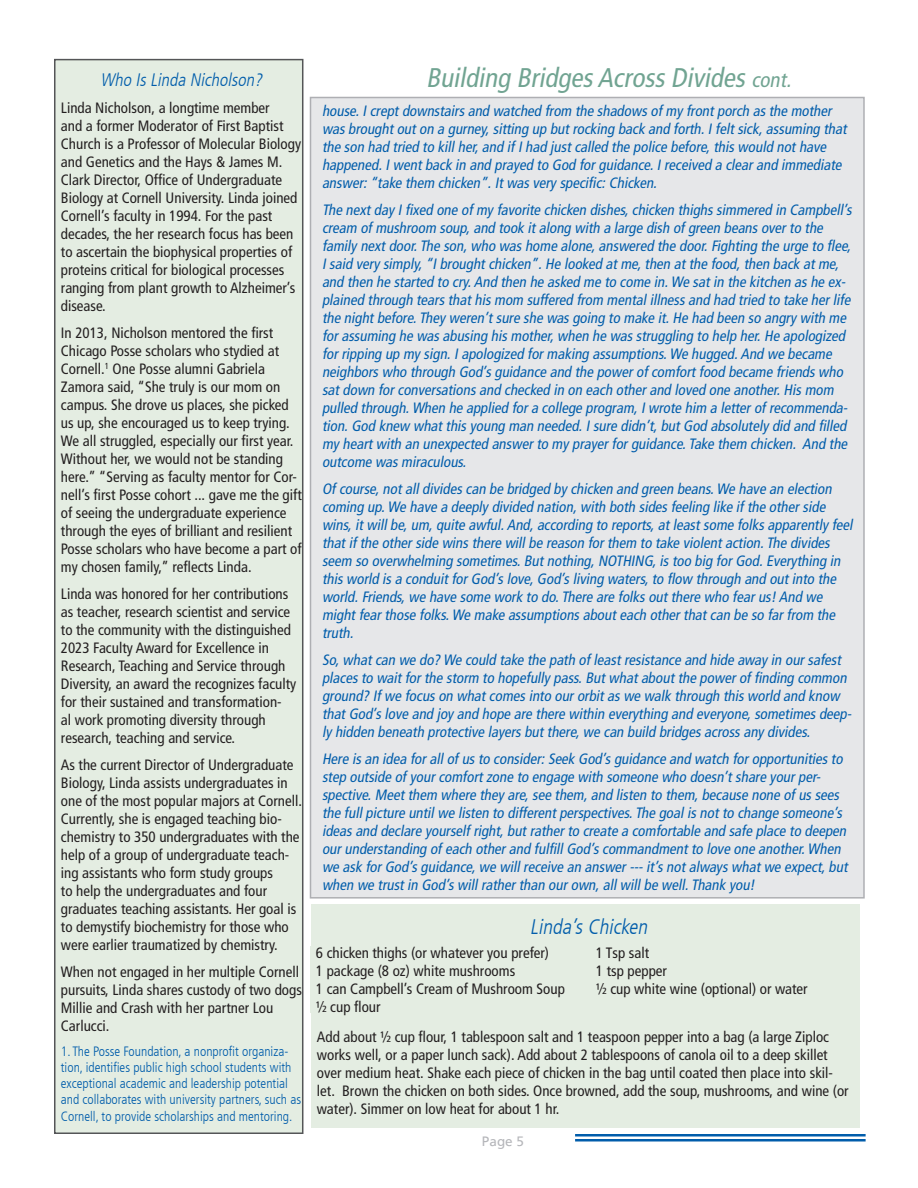
<style>
.page{position:relative;width:918px;height:1188px;background:#fff}
.page>*{position:absolute;margin:0;border:0;box-sizing:border-box;transform-origin:0 0}
.t1{font:italic condensed 27px "Frutiger LT";color:#71a492}
.t2{font:italic 300 condensed 21px "Frutiger LT";color:#015dab}
.t3{font:italic 300 condensed 18px "Frutiger LT";color:#015dab}
.t4{font:italic condensed 15px/18px "Frutiger LT";color:#015dab}
.t5{font:condensed 15px/18px "Frutiger LT";color:#231f20}
.t6{font:300 condensed 13.5px/16.2px "Frutiger LT";color:#015dab}
.t7{font:13.5px "Frutiger LT";color:#b5b6ba}
.s1{font-size:21px}
</style>
<div class="page">
<hr style="left:575px;top:1134px;width:291px;height:2px;background:#015dab">
<hr style="left:575px;top:1139px;width:291px;height:2px;background:#015dab">
<div style="left:310px;top:98px;width:554px;height:800px;background:#e6e7e9"></div>
<div style="left:55px;top:60px;width:248px;height:1073px;background:#e4ede2"></div>
<div style="left:54px;top:59px;width:249px;height:1075px;border:2px solid #545557"></div>
<div style="left:312px;top:904px;width:548px;height:224px;background:#e4ede2"></div>
<div style="left:310px;top:947px;width:543px;height:66px;background:#e4ede2"></div>
<p class="t3" style="left:101px;top:69px;width:167px">Who IsLinda Nicholson?</p>
<p class="t1" style="left:426px;top:62px;width:371px">Building BridgesAcrossDivides<span class="s1">cont.</span></p>
<p class="t5" style="left:61px;top:99px;width:242px">Linda Nicholson, a longtime member<br>and a former Moderator of First Baptist Church is a Professor of Molecular Biology and Genetics and the Hays &amp; James M.<br>Clark Director, Office of Undergraduate Biology at Cornell University. Linda joined Cornell’s faculty in 1994. For the past decades, the her research focus has been to ascertain the biophysical properties of proteins critical for biological processes ranging from plant growth to Alzheimer’s disease.</p>
<p class="t5" style="left:61px;top:324px;width:242px">In 2013, Nicholson mentored the first Chicago Posse scholars who stydied at Cornell.<sup>1</sup> One Posse alumni Gabriela Zamora said, “She truly is our mom on campus. She drove us places, she picked us up, she encouraged us to keep trying.<br>We all struggled, especially our first year.<br>Without her, we would not be standing here.” “Serving as faculty mentor for Cor&shy;nell’s first Posse cohort ... gave me the gift of seeing the undergraduate experience through the eyes of brilliant and resilient Posse scholars who have become a part of my chosen family,” reflects Linda.</p>
<p class="t5" style="left:61px;top:585px;width:237px">Linda was honored for her contributions as teacher, research scientist and service to the community with the distinguished 2023 Faculty Award for Excellence in Research, Teaching and Service through Diversity, an award the recognizes faculty for their sustained and transformation-<br>al work promoting diversity through research, teaching and service.</p>
<p class="t5" style="left:61px;top:756px;width:243px">As the current Director of Undergraduate Biology, Linda assists undergraduates in one of the most popular majors at Cornell.<br>Currently, she is engaged teaching bio&shy;chemistry to 350 undergraduates with the help of a group of undergraduate teach&shy;ing assistants who form study groups<br>to help the undergraduates and four graduates teaching assistants. Her goal is to demystify biochemistry for those who were earlier traumatized by chemistry.</p>
<p class="t5" style="left:61px;top:963px;width:242px">When not engaged in her multiple Cornell pursuits, Linda shares custody of two dogs<br>Millie and Crash with her partner Lou<br>Carlucci.</p>
<p class="t6" style="left:61px;top:1043px;width:242px">1. The Posse Foundation, a nonprofit organiza&shy;tion, identifies public high school students with exceptional academic and leadership potential and collaborates with university partners, such as Cornell, to provide scholarships and mentoring.</p>
<p class="t4" style="left:322px;top:102px;width:529px">house.Icreptdownstairsand watched from the shadowsofmy frontporch asthe mother wasbroughtouton a gurney,sitting up butrocking back and forth.Ifeltsick,assuming that the son had tried to killher,and ifIhad justcalled the police before,thiswould nothave happened.Iwentback in and prayed to God forguidance.Ireceived a clearand immediate answer:“take them chicken”.Itwasvery specific:Chicken.</p>
<p class="t4" style="left:322px;top:201px;width:534px">The nextday Ifixed one ofmy favorite chicken dishes,chicken thighssimmered in Campbell’s cream ofmushroom soup,and took italong with a large dish ofgreen beansoverto the family nextdoor.The son,who washome alone,answered the door.Fighting the urge to flee, Isaid very simply,“Ibroughtchicken”.He looked atme,then atthe food,then back atme, and then he started to cry.And then he asked me to come in.We satin the kitchen ashe ex&shy;plained through tearsthathismom suffered from mentalillnessand had tried to take herlife the nightbefore.They weren’tsure she wasgoing to make it.He had been so angry with me forassuming he wasabusing hismother,when he wasstruggling to help her.He apologized forripping up my sign.Iapologized formaking assumptions.We hugged.And we became neighborswho through God’sguidance and the powerofcomfortfood became friendswho satdown forconversationsand checked in on each otherand loved one another.Hismom pulled through.When he applied fora college program,Iwrote him a letterofrecommenda&shy;tion.God knew whatthisyoung man needed.Isure didn’t,butGod absolutely did and filled my heartwith an unexpected answerto my prayerforguidance.Take them chicken. And the outcome wasmiraculous.</p>
<p class="t4" style="left:322px;top:480px;width:535px">Ofcourse,notalldividescan be bridged by chicken and green beans.We have an election coming up.We have a deeply divided nation,with both sidesfeeling like ifthe otherside wins,itwillbe,um,quite awful.And,according to reports,atleastsome folksapparently feel thatifthe otherside winsthere willbe reason forthem to take violentaction.The divides seem so overwhelming sometimes.Butnothing,NOTHING,istoo big forGod.Everything in thisworld isa conduitforGod’slove,God’sliving waters,to flow through and outinto the world.Friends,we have some work to do.There are folksoutthere who fearus!And we mightfearthose folks.We make assumptionsabouteach otherthatcan be so farfrom the truth.</p>
<p class="t4" style="left:322px;top:651px;width:534px">So,whatcan we do? We could take the path ofleastresistance and hide away in oursafest placesto waitforthe storm to hopefully pass.Butwhataboutthe poweroffinding common ground? Ifwe focuson whatcomesinto ourorbitaswe walk through thisworld and know thatGod’slove and joy and hope are there within everything and everyone,sometimesdeep&shy;ly hidden beneath protective layersbutthere,we can build bridgesacrossany divides.</p>
<p class="t4" style="left:322px;top:750px;width:530px">Here isan idea forallofusto consider:Seek God’sguidance and watch foropportunitiesto step outside ofyourcomfortzone to engage with someone who doesn’tshare yourper&shy;spective.Meetthem where they are,see them,and listen to them,because none ofussees the fullpicture untilwe listen to differentperspectives.The goalisnotto change someone’s ideasand declare yourselfright,butratherto create a comfortable and safe place to deepen ourunderstanding ofeach otherand fulfillGod’scommandmentto love one another.When we ask forGod’sguidance,we willreceive an answer---it’snotalwayswhatwe expect,but when we trustin God’swillratherthan ourown,allwillbe well.Thank you!</p>
<p class="t2" style="left:530px;top:915px;width:123px">Linda’sChicken</p>
<p class="t5" style="left:316px;top:944px;width:235px">6 chicken thighs (or whatever you prefer)</p>
<p class="t5" style="left:316px;top:962px;width:201px">1 package (8 oz) white mushrooms</p>
<p class="t5" style="left:316px;top:980px;width:251px">1 can Campbell’s Cream of Mushroom Soup</p>
<p class="t5" style="left:316px;top:998px;width:66px">½ cup flour</p>
<p class="t5" style="left:596px;top:944px;width:55px">1 Tsp salt</p>
<p class="t5" style="left:596px;top:962px;width:73px">1 tsp pepper</p>
<p class="t5" style="left:596px;top:980px;width:213px">½ cup white wine (optional) or water</p>
<p class="t5" style="left:317px;top:1028px;width:533px">Add about ½ cup flour, 1 tablespoon salt and 1 teaspoon pepper into a bag (a large Ziploc works well, or a paper lunch sack). Add about 2 tablespoons of canola oil to a deep skillet over medium heat. Shake each piece of chicken in the bag until coated then place into skil&shy;let. Brown the chicken on both sides. Once browned, add the soup, mushrooms, and wine (or water). Simmer on low heat for about 1 hr.</p>
<p class="t7" style="left:482px;top:1133px;width:44px">Page 5</p>
</div>
